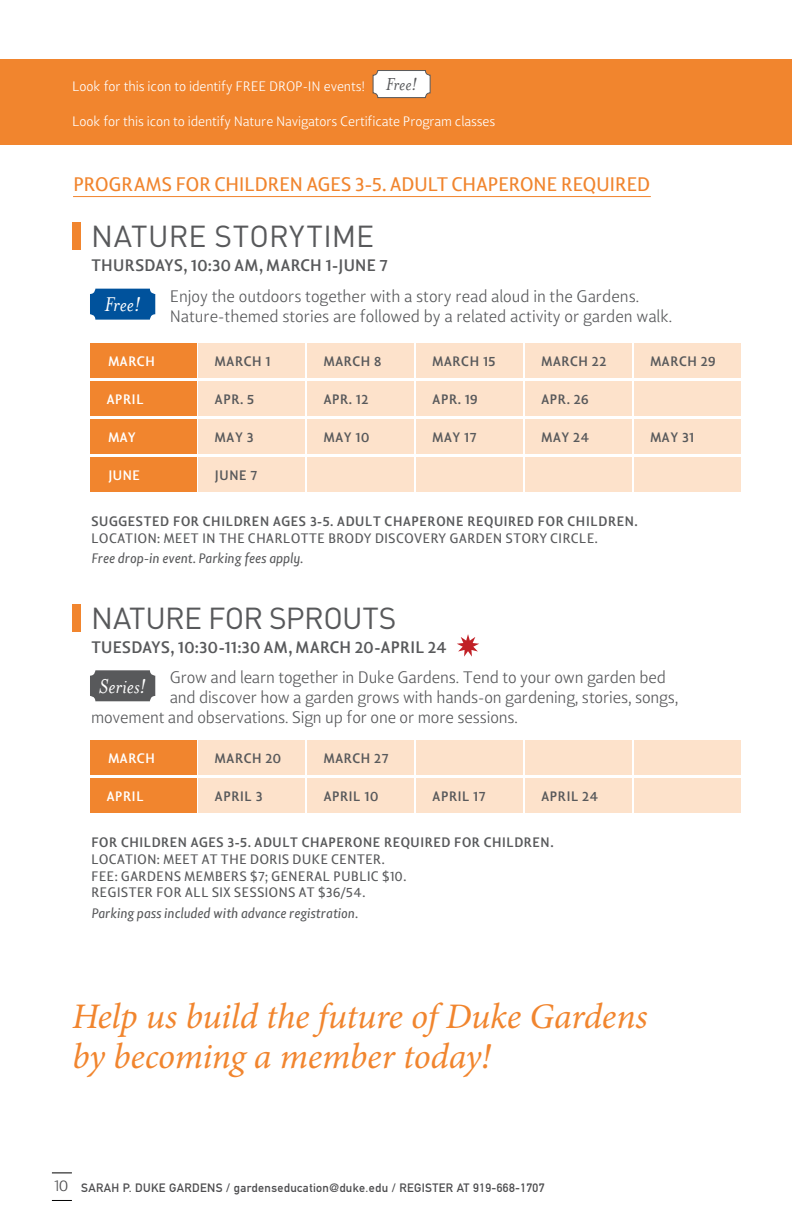
<style>
.page{position:relative;width:792px;height:1224px;background:#fff}
.page>*{position:absolute;margin:0;border:0;box-sizing:border-box;transform-origin:0 0}
.t1{font:italic 36px/40px "Minion Pro";letter-spacing:-.01em;color:#f1852e}
.t2{font:30px "DINOT";letter-spacing:-.025em;color:#58595b}
.t3{font:30px "DINOT";letter-spacing:-.005em;color:#58595b}
.t4{font:italic 22.8px "Mrs Eaves OT";color:#fff}
.t5{font:20px "Lisboa Sans LF";letter-spacing:-.03em;color:#f1852e}
.t6{font:italic 20px "Mrs Eaves OT";color:#58595b}
.t7{font:17px/20.4px "Lisboa Sans LF Light";letter-spacing:-.01em;color:#58595b}
.t8{font:700 17px "Lisboa Sans LF";letter-spacing:-.02em;color:#58595b}
.t9{font:700 14px "Lisboa Sans LF";color:#58595b}
.t10{font:14px/16.8px "Lisboa Sans LF";letter-spacing:-.005em;color:#58595b}
.t11{font:14px "Lisboa Sans LF Light";letter-spacing:-.01em;color:#fff}
.t12{font:italic 14px "Lisboa Sans LF";color:#58595b}
.t13{font:700 14px "Lisboa OSF";color:#fff}
.t14{font:12px "DIN Mittelschrift Alternate";letter-spacing:.03em;color:#4d4d4f}
.s1{font-family:"Lisboa Sans LF Light";font-size:16px}
</style>
<div class="page">
<svg style="left:52px;top:1173px;width:20px;height:1px"></svg>
<svg style="left:52px;top:1200px;width:20px;height:1px"></svg>
<div style="left:0;top:60px;width:792px;height:85px;background:#f1852e"></div>
<svg style="left:373px;top:70px;width:57px;height:28px"></svg>
<div style="left:379px;top:73px;width:45px;height:22px;background:#fff"></div>
<hr style="left:73px;top:196px;width:578px;height:1px;background:#f1852e">
<svg style="left:457px;top:634px;width:22px;height:23px"></svg>
<div style="left:72px;top:605px;width:9px;height:27px;background:#f1852e"></div>
<div style="left:72px;top:222px;width:9px;height:28px;background:#f1852e"></div>
<div style="left:90px;top:344px;width:106px;height:34px;background:#f1852e"></div>
<div style="left:90px;top:382px;width:106px;height:34px;background:#f1852e"></div>
<div style="left:90px;top:289px;width:65px;height:31px;background:#00529c;border-radius:5px"></div>
<div style="left:90px;top:420px;width:106px;height:34px;background:#f1852e"></div>
<div style="left:199px;top:740px;width:106px;height:34px;background:#fde2cb"></div>
<div style="left:199px;top:778px;width:106px;height:34px;background:#fde2cb"></div>
<div style="left:308px;top:740px;width:106px;height:34px;background:#fde2cb"></div>
<div style="left:308px;top:778px;width:106px;height:34px;background:#fde2cb"></div>
<div style="left:416px;top:740px;width:107px;height:34px;background:#fde2cb"></div>
<div style="left:416px;top:778px;width:107px;height:34px;background:#fde2cb"></div>
<div style="left:525px;top:740px;width:107px;height:34px;background:#fde2cb"></div>
<div style="left:90px;top:740px;width:106px;height:34px;background:#f1852e"></div>
<div style="left:90px;top:778px;width:106px;height:34px;background:#f1852e"></div>
<div style="left:525px;top:778px;width:107px;height:34px;background:#fde2cb"></div>
<div style="left:199px;top:344px;width:106px;height:34px;background:#fde2cb"></div>
<div style="left:199px;top:382px;width:106px;height:34px;background:#fde2cb"></div>
<div style="left:308px;top:344px;width:106px;height:34px;background:#fde2cb"></div>
<div style="left:308px;top:382px;width:106px;height:34px;background:#fde2cb"></div>
<div style="left:416px;top:344px;width:107px;height:34px;background:#fde2cb"></div>
<div style="left:416px;top:382px;width:107px;height:34px;background:#fde2cb"></div>
<div style="left:525px;top:344px;width:107px;height:34px;background:#fde2cb"></div>
<div style="left:525px;top:382px;width:107px;height:34px;background:#fde2cb"></div>
<div style="left:199px;top:420px;width:106px;height:34px;background:#fde2cb"></div>
<div style="left:308px;top:420px;width:106px;height:34px;background:#fde2cb"></div>
<div style="left:416px;top:420px;width:107px;height:34px;background:#fde2cb"></div>
<div style="left:525px;top:420px;width:107px;height:34px;background:#fde2cb"></div>
<div style="left:90px;top:670px;width:65px;height:31px;background:#58595b;border-radius:5px"></div>
<div style="left:634px;top:740px;width:106px;height:34px;background:#fde2cb"></div>
<div style="left:634px;top:778px;width:106px;height:34px;background:#fde2cb"></div>
<div style="left:634px;top:344px;width:107px;height:34px;background:#fde2cb"></div>
<div style="left:634px;top:382px;width:107px;height:34px;background:#fde2cb"></div>
<div style="left:634px;top:420px;width:107px;height:34px;background:#fde2cb"></div>
<div style="left:90px;top:458px;width:106px;height:34px;background:#f1852e"></div>
<div style="left:199px;top:458px;width:106px;height:34px;background:#fde2cb"></div>
<div style="left:308px;top:458px;width:106px;height:34px;background:#fde2cb"></div>
<div style="left:416px;top:458px;width:107px;height:34px;background:#fde2cb"></div>
<div style="left:525px;top:458px;width:107px;height:34px;background:#fde2cb"></div>
<div style="left:634px;top:458px;width:107px;height:34px;background:#fde2cb"></div>
<p class="t6" style="left:386px;top:73px;width:33px">Free!</p>
<p class="t11" style="left:72px;top:78px;width:294px">Look for this icon to identify FREE DROP-IN events!</p>
<p class="t11" style="left:72px;top:113px;width:425px">Look for this icon to identify Nature Navigators Certificate Program classes</p>
<p class="t5" style="left:73px;top:173px;width:579px">PROGRAMS FOR CHILDREN AGES 3-5. ADULT CHAPERONE REQUIRED</p>
<h2 class="t3" style="left:91px;top:217px;width:285px">NATURE STORYTIME</h2>
<p class="t8" style="left:91px;top:254px;width:299px">THURSDAYS, 10:30 AM, MARCH 1-JUNE 7</p>
<p class="t7" style="left:170px;top:286px;width:504px">Enjoy the outdoors together with a story read aloud in the Gardens.<br>Nature-themed stories are followed by a related activity or garden walk.</p>
<h3 class="t4" style="left:104px;top:292px;width:38px">Free!</h3>
<p class="t13" style="left:108px;top:353px;width:49px">MARCH</p>
<p class="t13" style="left:107px;top:391px;width:39px">APRIL</p>
<p class="t13" style="left:106px;top:353px;width:49px">MARCH</p>
<p class="t9" style="left:215px;top:353px;width:57px">MARCH 1</p>
<p class="t9" style="left:215px;top:391px;width:41px">APR. 5</p>
<p class="t9" style="left:323px;top:353px;width:60px">MARCH 8</p>
<p class="t9" style="left:323px;top:391px;width:47px">APR. 12</p>
<p class="t9" style="left:432px;top:353px;width:65px">MARCH 15</p>
<p class="t9" style="left:432px;top:391px;width:47px">APR. 19</p>
<p class="t9" style="left:541px;top:353px;width:67px">MARCH 22</p>
<p class="t9" style="left:541px;top:391px;width:49px">APR. 26</p>
<p class="t9" style="left:650px;top:353px;width:68px">MARCH 29</p>
<p class="t13" style="left:106px;top:429px;width:49px">MARCH</p>
<p class="t13" style="left:108px;top:429px;width:30px">MAY</p>
<p class="t9" style="left:215px;top:428px;width:40px">MAY 3</p>
<p class="t9" style="left:323px;top:428px;width:48px">MAY 10</p>
<p class="t9" style="left:432px;top:428px;width:46px">MAY 17</p>
<p class="t9" style="left:541px;top:429px;width:50px">MAY 24</p>
<p class="t9" style="left:650px;top:429px;width:46px">MAY 31</p>
<p class="t13" style="left:106px;top:467px;width:49px">MARCH</p>
<p class="t13" style="left:108px;top:467px;width:34px">JUNE</p>
<p class="t9" style="left:215px;top:466px;width:44px">JUNE 7</p>
<p class="t9" style="left:91px;top:512px;width:548px">SUGGESTED FOR CHILDREN AGES 3-5. ADULT CHAPERONE REQUIRED FOR CHILDREN.</p>
<p class="t10" style="left:91px;top:530px;width:508px">LOCATION: MEET IN THE CHARLOTTE BRODY DISCOVERY GARDEN STORY CIRCLE.</p>
<p class="t12" style="left:91px;top:550px;width:214px">Free drop-in event. Parking fees apply.</p>
<h2 class="t2" style="left:91px;top:599px;width:307px">NATURE FOR SPROUTS</h2>
<p class="t8" style="left:91px;top:636px;width:358px">TUESDAYS, 10:30-11:30 AM, MARCH 20-APRIL 24</p>
<p class="t7" style="left:170px;top:667px;width:498px">Grow and learn together in Duke Gardens. Tend to your own garden bed</p>
<p class="t7" style="left:170px;top:687px;width:510px">and discover how a garden grows with hands-on gardening, stories, songs,</p>
<p class="t7" style="left:91px;top:707px;width:428px">movement and observations. Sign up for one or more sessions.</p>
<h3 class="t4" style="left:99px;top:674px;width:49px">Series!</h3>
<p class="t13" style="left:108px;top:749px;width:49px">MARCH</p>
<p class="t13" style="left:107px;top:787px;width:39px">APRIL</p>
<p class="t9" style="left:541px;top:787px;width:59px">APRIL 24</p>
<p class="t9" style="left:215px;top:749px;width:68px">MARCH 20</p>
<p class="t9" style="left:215px;top:787px;width:49px">APRIL 3</p>
<p class="t9" style="left:323px;top:749px;width:67px">MARCH 27</p>
<p class="t9" style="left:323px;top:787px;width:57px">APRIL 10</p>
<p class="t9" style="left:432px;top:787px;width:55px">APRIL 17</p>
<p class="t9" style="left:91px;top:833px;width:464px">FOR CHILDREN AGES 3-5. ADULT CHAPERONE REQUIRED FOR CHILDREN.</p>
<p class="t10" style="left:91px;top:851px;width:317px">LOCATION: MEET AT THE DORIS DUKE CENTER.<br>FEE: GARDENS MEMBERS $7; GENERAL PUBLIC $10.<br>REGISTER FOR ALL SIX SESSIONS AT $36/54.</p>
<p class="t12" style="left:91px;top:905px;width:268px">Parking pass included with advance registration.</p>
<h1 class="t1" style="left:72px;top:996px;width:577px">Help us build the future of Duke Gardens by becoming a member today!</h1>
<p class="t14" style="left:54px;top:1180px;width:492px"><span class="s1">10</span> SARAH P. DUKE GARDENS / gardenseducation@duke.edu / REGISTER AT 919-668-1707</p>
</div>
